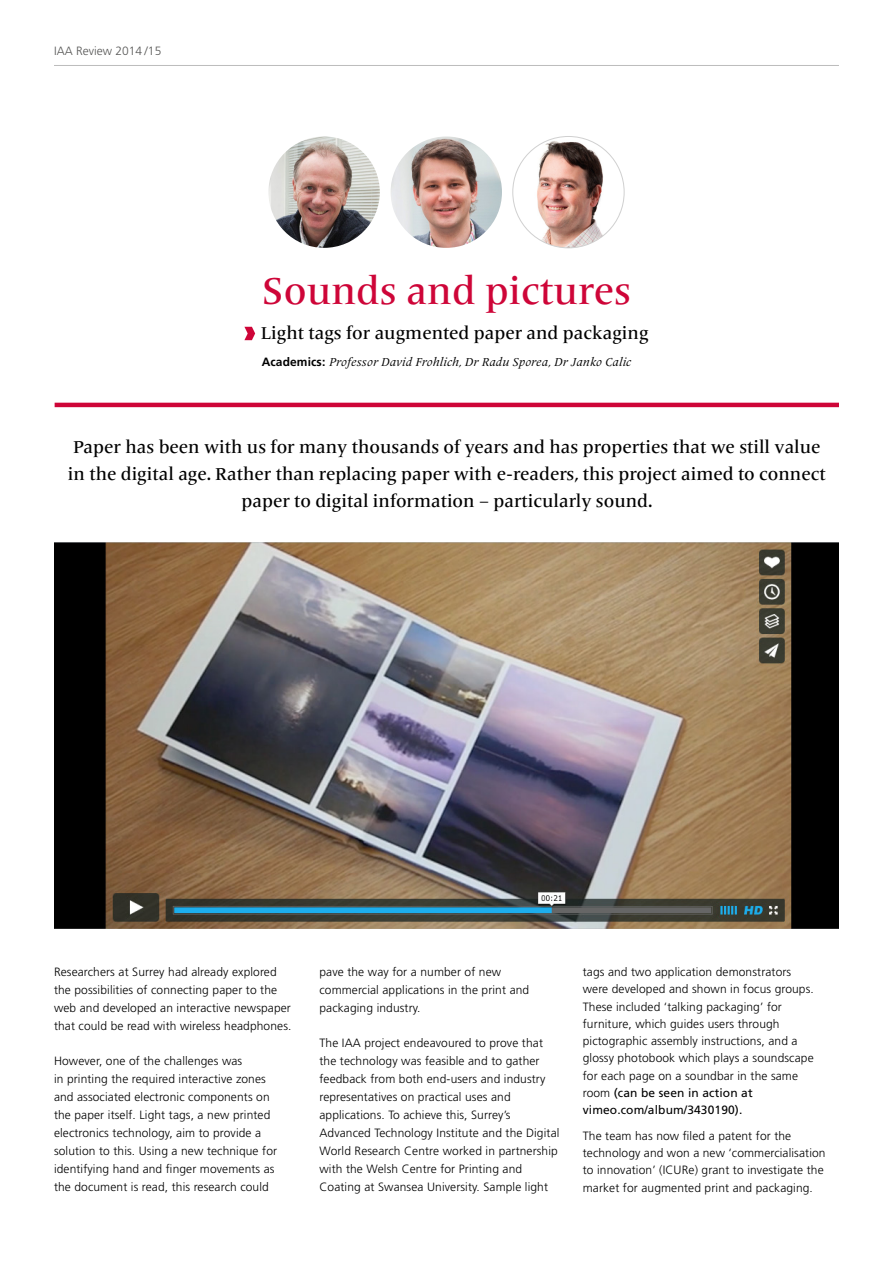
<style>
.page{position:relative;width:893px;height:1263px;background:#fff}
.page>*{position:absolute;margin:0;border:0;box-sizing:border-box;transform-origin:0 0}
.t1{font:500 39px "Frutiger Serif LT Pro";color:#ce0538}
.t2{font:500 18px/27px "Frutiger Serif LT Pro";color:#000;text-align:center}
.t3{font:300 12px/18px "Frutiger LT Std";letter-spacing:.01em;color:#000}
.t4{font:italic 12px "Frutiger Serif LT Pro";letter-spacing:.01em;color:#000}
.t5{font:300 12px "Frutiger LT Std";color:#575756}
.s1{font-family:"Frutiger LT Std";font-weight:700;font-style:normal}
.s2{font-weight:400}
</style>
<div class="page">
<hr style="left:54px;top:65px;width:785px;height:1px;background:#bcbcbc">
<img style="left:513px;top:136px;width:111px;height:112px;border-radius:56px">
<img style="left:391px;top:136px;width:111px;height:112px;border-radius:56px">
<img style="left:268px;top:136px;width:112px;height:112px;border-radius:56px">
<hr style="left:55px;top:403px;width:784px;height:4px;background:#ce0538">
<svg style="left:244px;top:327px;width:11px;height:13px"></svg>
<img style="left:55px;top:543px;width:784px;height:385px">
<p class="t5" style="left:54px;top:44px;width:109px">IAA Review 2014 /15</p>
<h1 class="t1" style="left:262px;top:268px;width:371px">Sounds and pictures</h1>
<h2 class="t2" style="left:261px;top:320px;width:389px">Light tags for augmented paper and packaging</h2>
<p class="t4" style="left:262px;top:355px;width:371px"><span class="s1">Academics:</span> Professor David Frohlich, Dr Radu Sporea, Dr Janko Calic</p>
<h2 class="t2" style="left:68px;top:434px;width:759px">Paper has been with us for many thousands of years and has properties that we still value in the digital age. Rather than replacing paper with e-readers, this project aimed to connect paper to digital information – particularly sound.</h2>
<p class="t3" style="left:54px;top:963px;width:239px">Researchers at Surrey had already explored the possibilities of connecting paper to the web and developed an interactive newspaper that could be read with wireless headphones.</p>
<p class="t3" style="left:54px;top:1052px;width:225px">However, one of the challenges was<br>in printing the required interactive zones and associated electronic components on the paper itself. Light tags, a new printed electronics technology, aim to provide a solution to this. Using a new technique for identifying hand and finger movements as the document is read, this research could</p>
<p class="t3" style="left:319px;top:963px;width:211px">pave the way for a number of new commercial applications in the print and packaging industry.</p>
<p class="t3" style="left:319px;top:1034px;width:241px">The IAA project endeavoured to prove that the technology was feasible and to gather feedback from both end-users and industry representatives on practical uses and applications. To achieve this, Surrey’s Advanced Technology Institute and the Digital World Research Centre worked in partnership with the Welsh Centre for Printing and Coating at Swansea University. Sample light</p>
<p class="t3" style="left:583px;top:963px;width:233px;line-height:17.2px">tags and two application demonstrators were developed and shown in focus groups.<br>These included ‘talking packaging’ for furniture, which guides users through pictographic assembly instructions, and a glossy photobook which plays a soundscape for each page on a soundbar in the same room <span class="s2">(can be seen in action at vimeo.com/album/3430190).</span></p>
<p class="t3" style="left:583px;top:1127px;width:244px;line-height:17.2px">The team has now filed a patent for the technology and won a new ‘commercialisation to innovation’ (ICURe) grant to investigate the market for augmented print and packaging.</p>
</div>
